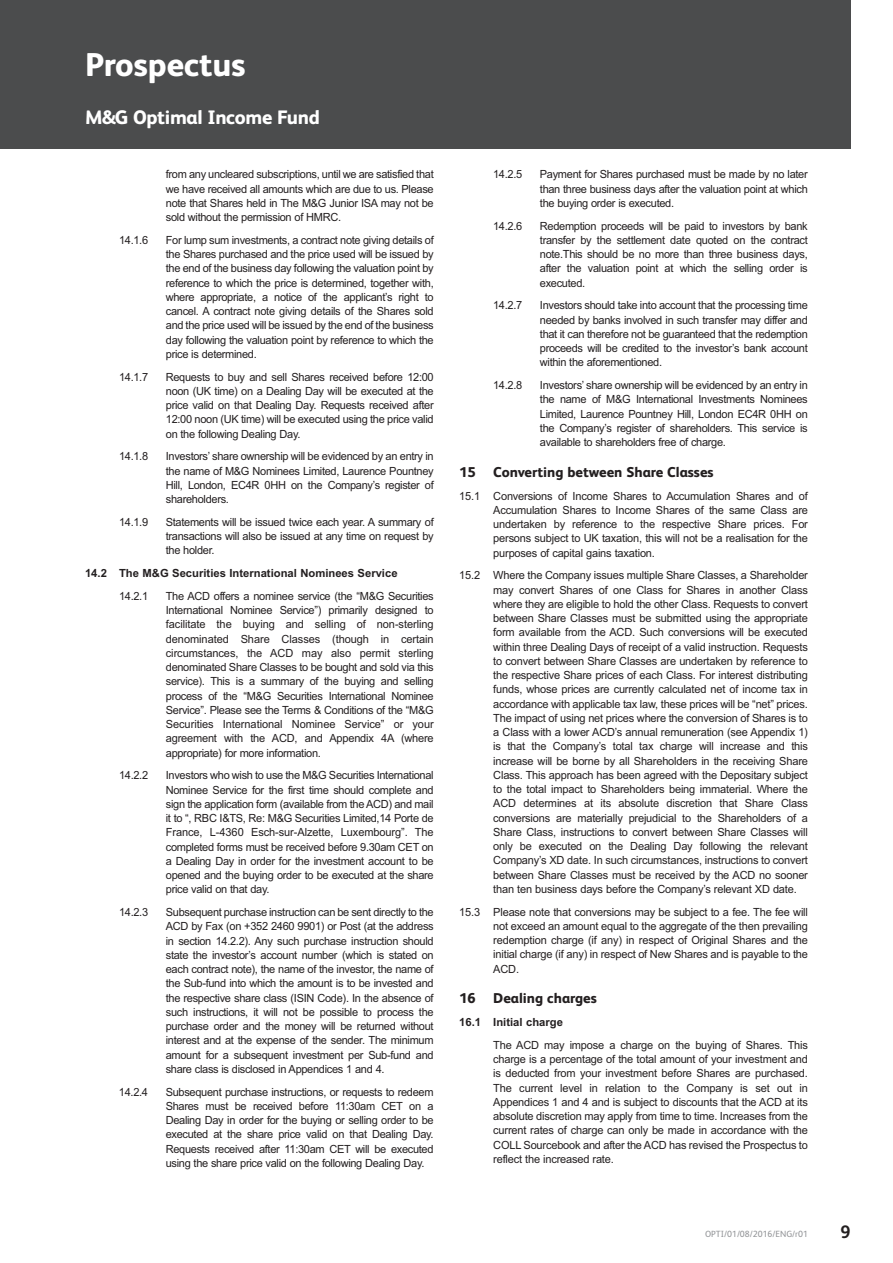
<style>
.page{position:relative;width:893px;height:1263px;background:#fff}
.page>*{position:absolute;margin:0;border:0;box-sizing:border-box;transform-origin:0 0}
.t1{font:800 33px "FS Albert";color:#fff}
.t2{font:800 19.5px "FS Albert";letter-spacing:-.015em;color:#fff}
.t3{font:700 18px "FS Albert";color:#231f20}
.t4{font:800 14.25px "FS Albert";color:#231f20}
.t5{font:11.25px/14.2px "Arial";letter-spacing:-.03em;color:#231f20;text-align:justify}
.t6{font:700 11.25px "Arial";color:#231f20}
.t7{font:9px "FS Albert";color:#939598}
</style>
<div class="page">
<div style="left:0;top:0;width:850px;height:149px;background:#4b4c4d"></div>
<h1 class="t1" style="left:85px;top:54px;width:162px">Prospectus</h1>
<h2 class="t2" style="left:85px;top:111px;width:236px">M&amp;G Optimal Income Fund</h2>
<p class="t5" style="left:166px;top:167px;width:269px">from any uncleared subscriptions, until we are satisfied that we have received all amounts which are due to us. Please note that Shares held in The M&amp;G Junior ISA may not be sold without the permission of HMRC.</p>
<p class="t5" style="left:119px;top:233px;width:31px">14.1.6</p>
<p class="t5" style="left:166px;top:233px;width:269px">For lump sum investments, a contract note giving details of the Shares purchased and the price used will be issued by the end of the business day following the valuation point by reference to which the price is determined, together with, where appropriate, a notice of the applicant’s right to cancel. A contract note giving details of the Shares sold and the price used will be issued by the end of the business day following the valuation point by reference to which the price is determined.</p>
<p class="t5" style="left:119px;top:370px;width:31px">14.1.7</p>
<p class="t5" style="left:166px;top:370px;width:269px">Requests to buy and sell Shares received before 12:00 noon (UK time) on a Dealing Day will be executed at the price valid on that Dealing Day. Requests received after 12:00 noon (UK time) will be executed using the price valid on the following Dealing Day.</p>
<p class="t5" style="left:119px;top:449px;width:31px">14.1.8</p>
<p class="t5" style="left:166px;top:449px;width:269px">Investors’ share ownership will be evidenced by an entry in the name of M&amp;G Nominees Limited, Laurence Pountney Hill, London, EC4R 0HH on the Company’s register of shareholders.</p>
<p class="t5" style="left:119px;top:515px;width:31px">14.1.9</p>
<p class="t5" style="left:166px;top:515px;width:269px">Statements will be issued twice each year. A summary of transactions will also be issued at any time on request by the holder.</p>
<p class="t6" style="left:85px;top:567px;width:314px">14.2 The M&amp;G Securities International Nominees Service</p>
<p class="t5" style="left:119px;top:589px;width:31px">14.2.1</p>
<p class="t5" style="left:166px;top:589px;width:269px">The ACD offers a nominee service (the “M&amp;G Securities International Nominee Service”) primarily designed to facilitate the buying and selling of non-sterling denominated Share Classes (though in certain circumstances, the ACD may also permit sterling denominated Share Classes to be bought and sold via this service). This is a summary of the buying and selling process of the “M&amp;G Securities International Nominee Service”. Please see the Terms &amp; Conditions of the “M&amp;G Securities International Nominee Service” or your agreement with the ACD, and Appendix 4A (where appropriate) for more information.</p>
<p class="t5" style="left:119px;top:768px;width:31px">14.2.2</p>
<p class="t5" style="left:166px;top:768px;width:269px">Investors who wish to use the M&amp;G Securities International Nominee Service for the first time should complete and sign the application form (available from the ACD) and mail it to “, RBC I&amp;TS, Re: M&amp;G Securities Limited,14 Porte de France, L-4360 Esch-sur-Alzette, Luxembourg”. The completed forms must be received before 9.30am CET on a Dealing Day in order for the investment account to be opened and the buying order to be executed at the share price valid on that day.</p>
<p class="t5" style="left:119px;top:905px;width:31px">14.2.3</p>
<p class="t5" style="left:166px;top:905px;width:269px">Subsequent purchase instruction can be sent directly to the ACD by Fax (on +352 2460 9901) or Post (at the address in section 14.2.2). Any such purchase instruction should state the investor’s account number (which is stated on each contract note), the name of the investor, the name of the Sub-fund into which the amount is to be invested and the respective share class (ISIN Code). In the absence of such instructions, it will not be possible to process the purchase order and the money will be returned without interest and at the expense of the sender. The minimum amount for a subsequent investment per Sub-fund and share class is disclosed in Appendices 1 and 4.</p>
<p class="t5" style="left:119px;top:1085px;width:31px">14.2.4</p>
<p class="t5" style="left:166px;top:1085px;width:269px">Subsequent purchase instructions, or requests to redeem Shares must be received before 11:30am CET on a Dealing Day in order for the buying or selling order to be executed at the share price valid on that Dealing Day.<br>Requests received after 11:30am CET will be executed using the share price valid on the following Dealing Day.</p>
<p class="t5" style="left:493px;top:167px;width:31px">14.2.5</p>
<p class="t5" style="left:540px;top:167px;width:269px">Payment for Shares purchased must be made by no later than three business days after the valuation point at which the buying order is executed.</p>
<p class="t5" style="left:493px;top:219px;width:31px">14.2.6</p>
<p class="t5" style="left:540px;top:219px;width:269px">Redemption proceeds will be paid to investors by bank transfer by the settlement date quoted on the contract note.This should be no more than three business days, after the valuation point at which the selling order is executed.</p>
<p class="t5" style="left:493px;top:298px;width:31px">14.2.7</p>
<p class="t5" style="left:540px;top:298px;width:269px">Investors should take into account that the processing time needed by banks involved in such transfer may differ and that it can therefore not be guaranteed that the redemption proceeds will be credited to the investor’s bank account within the aforementioned.</p>
<p class="t5" style="left:493px;top:378px;width:31px">14.2.8</p>
<p class="t5" style="left:540px;top:378px;width:269px">Investors’ share ownership will be evidenced by an entry in the name of M&amp;G International Investments Nominees Limited, Laurence Pountney Hill, London EC4R 0HH on the Company’s register of shareholders. This service is available to shareholders free of charge.</p>
<p class="t4" style="left:459px;top:467px;width:256px">15 Converting between Share Classes</p>
<p class="t5" style="left:493px;top:489px;width:316px;text-indent:-34px">15.1 Conversions of Income Shares to Accumulation Shares and of Accumulation Shares to Income Shares of the same Class are undertaken by reference to the respective Share prices. For persons subject to UK taxation, this will not be a realisation for the purposes of capital gains taxation.</p>
<p class="t5" style="left:493px;top:568px;width:316px;text-indent:-34px">15.2 Where the Company issues multiple Share Classes, a Shareholder may convert Shares of one Class for Shares in another Class where they are eligible to hold the other Class. Requests to convert between Share Classes must be submitted using the appropriate form available from the ACD. Such conversions will be executed within three Dealing Days of receipt of a valid instruction. Requests to convert between Share Classes are undertaken by reference to the respective Share prices of each Class. For interest distributing funds, whose prices are currently calculated net of income tax in accordance with applicable tax law, these prices will be “net” prices.<br>The impact of using net prices where the conversion of Shares is to a Class with a lower ACD’s annual remuneration (see Appendix 1) is that the Company’s total tax charge will increase and this increase will be borne by all Shareholders in the receiving Share Class. This approach has been agreed with the Depositary subject to the total impact to Shareholders being immaterial. Where the ACD determines at its absolute discretion that Share Class conversions are materially prejudicial to the Shareholders of a Share Class, instructions to convert between Share Classes will only be executed on the Dealing Day following the relevant Company’s XD date. In such circumstances, instructions to convert between Share Classes must be received by the ACD no sooner than ten business days before the Company’s relevant XD date.</p>
<p class="t5" style="left:493px;top:905px;width:316px;text-indent:-34px">15.3 Please note that conversions may be subject to a fee. The fee will not exceed an amount equal to the aggregate of the then prevailing redemption charge (if any) in respect of Original Shares and the initial charge (if any) in respect of New Shares and is payable to the ACD.</p>
<p class="t4" style="left:459px;top:993px;width:139px">16 Dealing charges</p>
<p class="t6" style="left:459px;top:1016px;width:105px">16.1 Initial charge</p>
<p class="t5" style="left:493px;top:1038px;width:316px">The ACD may impose a charge on the buying of Shares. This charge is a percentage of the total amount of your investment and is deducted from your investment before Shares are purchased.<br>The current level in relation to the Company is set out in Appendices 1 and 4 and is subject to discounts that the ACD at its absolute discretion may apply from time to time. Increases from the current rates of charge can only be made in accordance with the COLL Sourcebook and after the ACD has revised the Prospectus to reflect the increased rate.</p>
<p class="t7" style="left:705px;top:1231px;width:104px">OPTI/01/08/2016/ENG/r01</p>
<h3 class="t3" style="left:840px;top:1225px;width:12px">9</h3>
</div>
